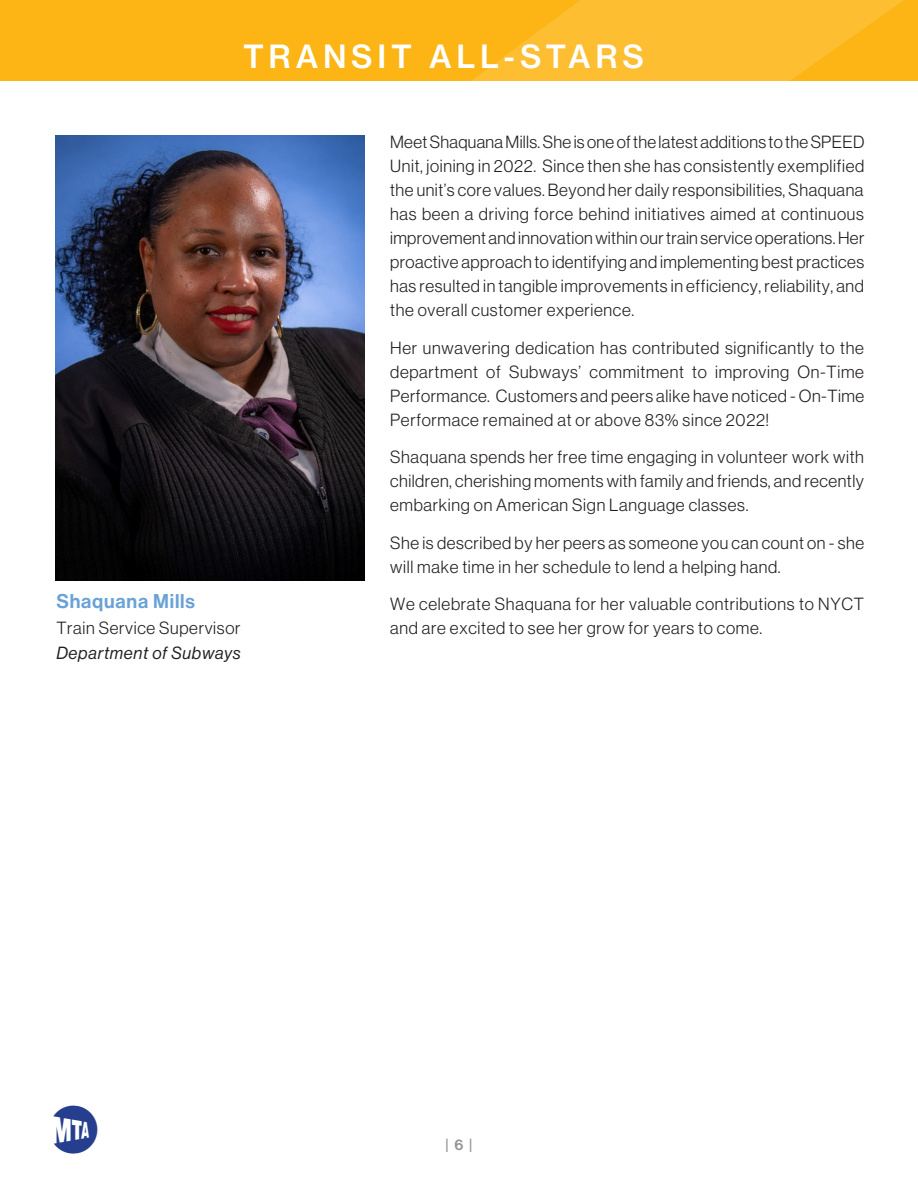
<style>
.page{position:relative;width:918px;height:1188px;background:#fff}
.page>*{position:absolute;margin:0;border:0;box-sizing:border-box;transform-origin:0 0}
.t1{font:500 48px "MTA Logo";color:#253f8e}
.t2{font:31.5px "N Haas Grotesk TX Pro 65 Md";letter-spacing:.15em;color:#fff}
.t3{font:19.5px "N Haas Grotesk DS Pro 65 Md";letter-spacing:.04em;color:#6aa2d6}
.t4{font:17.25px/24px "N Haas Grotesk DS Pro 45 Lt";letter-spacing:.04em;color:#231f20;text-align:justify}
.t5{font:15px "N Haas Grotesk DS Pro 65 Md";color:#939598}
.s1{font-family:"N Haas Grotesk DS Pro 56 It"}
</style>
<div class="page">
<div style="left:699px;top:0;width:219px;height:81px;background:#fcb515"></div>
<svg style="left:580px;top:0;width:324px;height:81px;fill:#fdbe31"></svg>
<svg style="left:0;top:0;width:580px;height:81px;background:#fcb517"></svg>
<img style="left:56px;top:135px;width:308px;height:445px">
<p class="t2" style="left:243px;top:36px;width:402px">TRANSIT ALL-STARS</p>
<p class="t3" style="left:56px;top:590px;width:140px">Shaquana Mills</p>
<p class="t4" style="left:56px;top:615px;width:186px;line-height:25.5px">Train Service Supervisor<br><span class="s1">Department of Subways</span></p>
<p class="t4" style="left:390px;top:130px;width:476px">Meet Shaquana Mills. She is one of the latest additions to the SPEED Unit, joining in 2022. Since then she has consistently exemplified the unit’s core values. Beyond her daily responsibilities, Shaquana has been a driving force behind initiatives aimed at continuous improvement and innovation within our train service operations. Her proactive approach to identifying and implementing best practices has resulted in tangible improvements in efficiency, reliability, and the overall customer experience.</p>
<p class="t4" style="left:390px;top:336px;width:476px">Her unwavering dedication has contributed significantly to the department of Subways’ commitment to improving On-Time Performance. Customers and peers alike have noticed - On-Time Performace remained at or above 83% since 2022!</p>
<p class="t4" style="left:390px;top:445px;width:475px">Shaquana spends her free time engaging in volunteer work with children, cherishing moments with family and friends, and recently embarking on American Sign Language classes.</p>
<p class="t4" style="left:390px;top:531px;width:476px">She is described by her peers as someone you can count on - she will make time in her schedule to lend a helping hand.</p>
<p class="t4" style="left:390px;top:592px;width:475px">We celebrate Shaquana for her valuable contributions to NYCT and are excited to see her grow for years to come.</p>
<h1 class="t1" style="left:53px;top:1105px;width:47px">M</h1>
<p class="t5" style="left:446px;top:1136px;width:28px">| 6 |</p>
</div>
